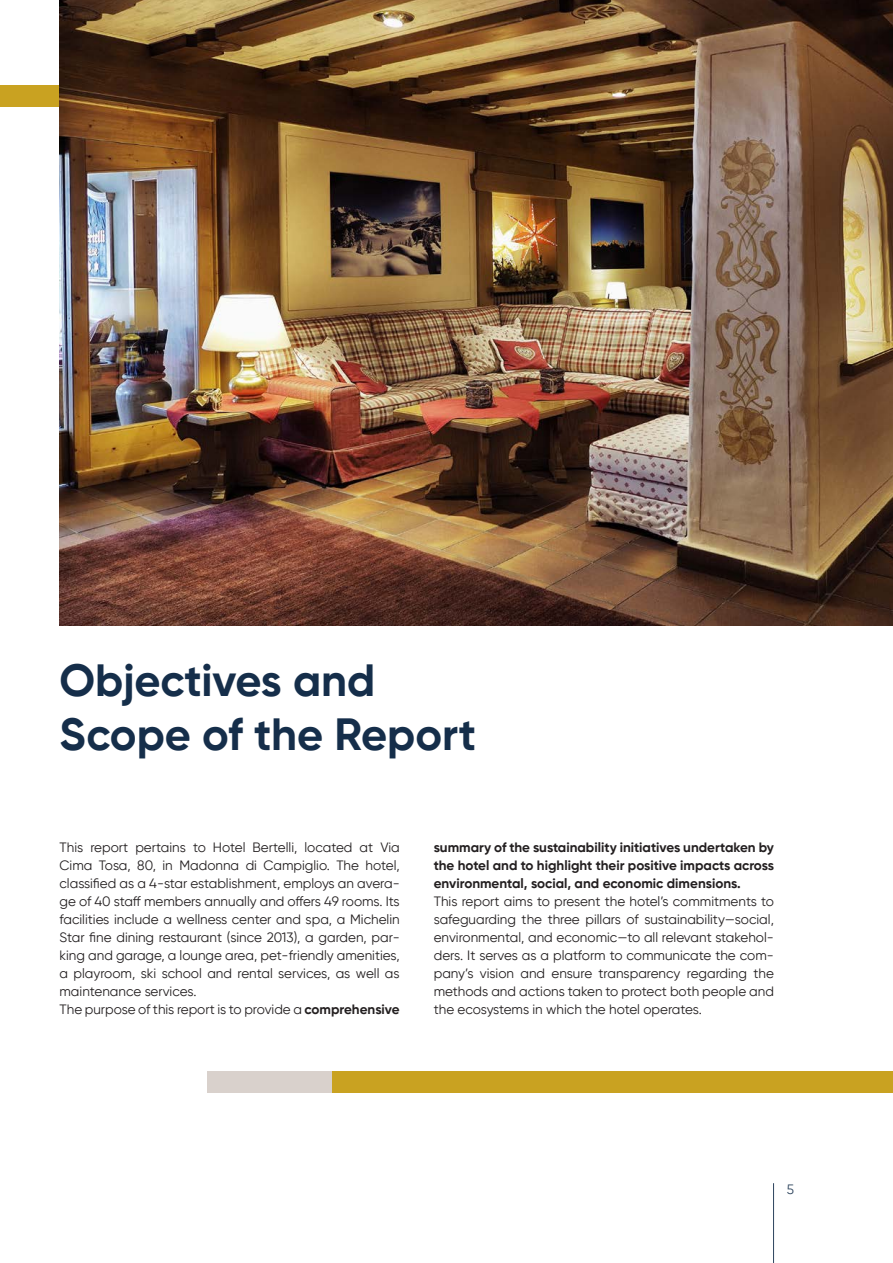
<style>
.page{position:relative;width:893px;height:1263px;background:#fff}
.page>*{position:absolute;margin:0;border:0;box-sizing:border-box;transform-origin:0 0}
.t1{font:700 45px "Gilroy";color:#152e4a}
.t2{font:13.5px/18px "Gilroy";color:#231f20;text-align:justify}
.t3{font:700 13.5px/18px "Gilroy";color:#231f20;text-align:justify}
.t4{font:13.5px "Gilroy";color:#2c435c}
.s1{font-weight:700}
</style>
<div class="page">
<hr style="left:773px;top:1183px;width:1px;height:80px;background:#2c435c">
<div style="left:0;top:85px;width:893px;height:21px;background:#c9a221"></div>
<div style="left:207px;top:1071px;width:126px;height:22px;background:#d9d1cc"></div>
<div style="left:333px;top:1071px;width:560px;height:22px;background:#c9a221"></div>
<img style="left:60px;top:0;width:833px;height:625px">
<p class="t1" style="left:60px;top:652px;width:317px">Objectives and</p>
<p class="t1" style="left:60px;top:706px;width:418px">Scope of the Report</p>
<p class="t2" style="left:60px;top:838px;width:342px">This report pertains to Hotel Bertelli, located at Via Cima Tosa, 80, in Madonna di Campiglio. The hotel, classified as a 4-star establishment, employs an avera&shy;ge of 40 staff members annually and offers 49 rooms. Its facilities include a wellness center and spa, a Michelin Star fine dining restaurant (since 2013), a garden, par&shy;king and garage, a lounge area, pet-friendly amenities, a playroom, ski school and rental services, as well as maintenance services.</p>
<p class="t2" style="left:60px;top:1000px;width:342px">The purpose of this report is to provide a <span class="s1">comprehensive</span></p>
<p class="t3" style="left:434px;top:838px;width:342px">summary of the sustainability initiatives undertaken by the hotel and to highlight their positive impacts across environmental, social, and economic dimensions.</p>
<p class="t2" style="left:434px;top:892px;width:342px">This report aims to present the hotel’s commitments to safeguarding the three pillars of sustainability—social, environmental, and economic—to all relevant stakehol&shy;ders. It serves as a platform to communicate the com&shy;pany’s vision and ensure transparency regarding the methods and actions taken to protect both people and the ecosystems in which the hotel operates.</p>
<p class="t4" style="left:787px;top:1181px;width:9px">5</p>
</div>
